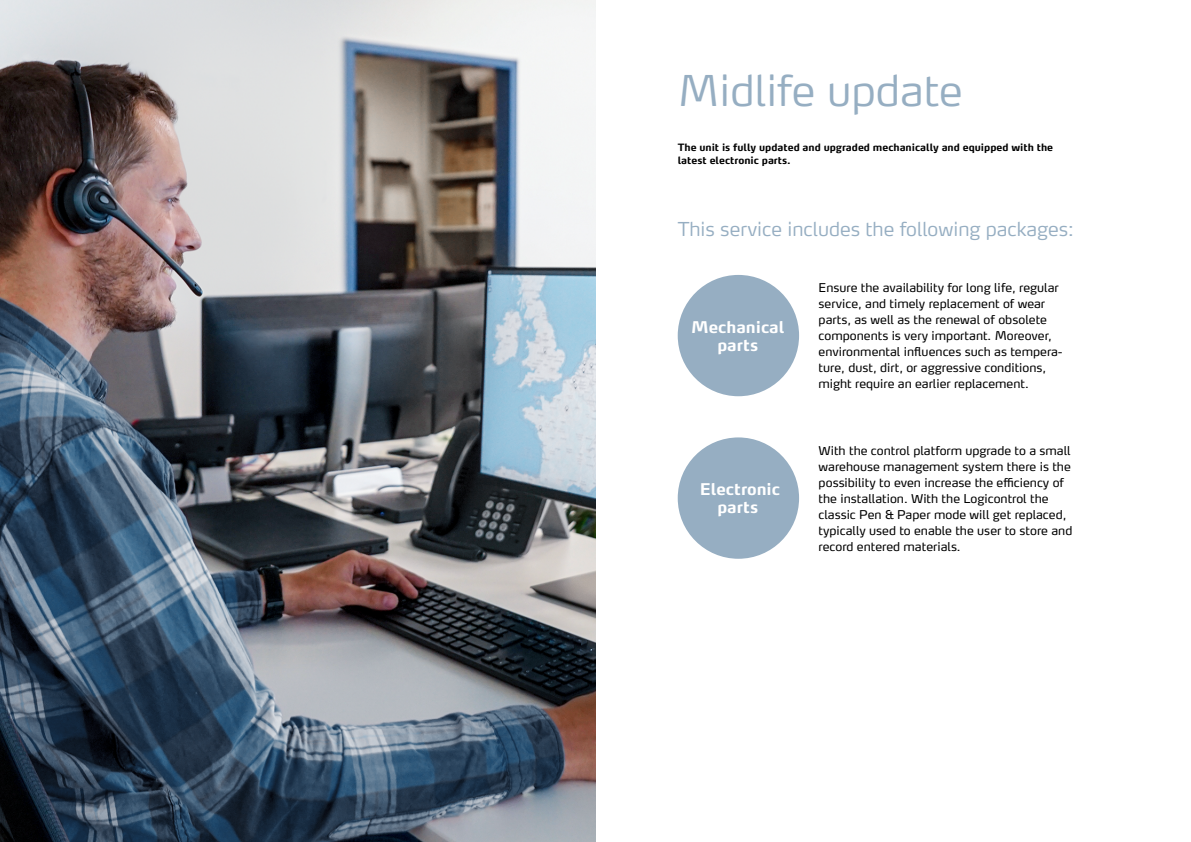
<style>
.page{position:relative;width:1191px;height:842px;background:#fff}
.page>*{position:absolute;margin:0;border:0;box-sizing:border-box;transform-origin:0 0}
.t1{font:300 42px "Max Pro";color:#96aec2}
.t2{font:300 19px "Max Pro";color:#96aec2}
.t3{font:700 16px/18px "Max Pro";color:#fff;text-align:center}
.t4{font:12px/16px "Max Pro";color:#000}
.t5{font:700 10px/13px "Max Pro";color:#000}
</style>
<div class="page">
<img style="left:0;top:0;width:595px;height:842px">
<div style="left:677px;top:275px;width:122px;height:121px;background:#96aec2;border-radius:50%"></div>
<div style="left:677px;top:437px;width:122px;height:122px;background:#96aec2;border-radius:50%"></div>
<h1 class="t1" style="left:677px;top:55px;width:287px">Midlife update</h1>
<p class="t5" style="left:677px;top:140px;width:377px">The unit is fully updated and upgraded mechanically and equipped with the latest electronic parts.</p>
<h2 class="t2" style="left:677px;top:213px;width:398px">This service includes the following packages:</h2>
<h3 class="t3" style="left:691px;top:316px;width:95px">Mechanical parts</h3>
<h3 class="t3" style="left:700px;top:478px;width:82px">Electronic parts</h3>
<p class="t4" style="left:818px;top:279px;width:246px">Ensure the availability for long life, regular service, and timely replacement of wear parts, as well as the renewal of obsolete components is very important. Moreover, environmental influences such as tempera&shy;ture, dust, dirt, or aggressive conditions, might require an earlier replacement.</p>
<p class="t4" style="left:818px;top:441px;width:255px">With the control platform upgrade to a small warehouse management system there is the possibility to even increase the efficiency of the installation. With the Logicontrol the classic Pen &amp; Paper mode will get replaced, typically used to enable the user to store and record entered materials.</p>
</div>
